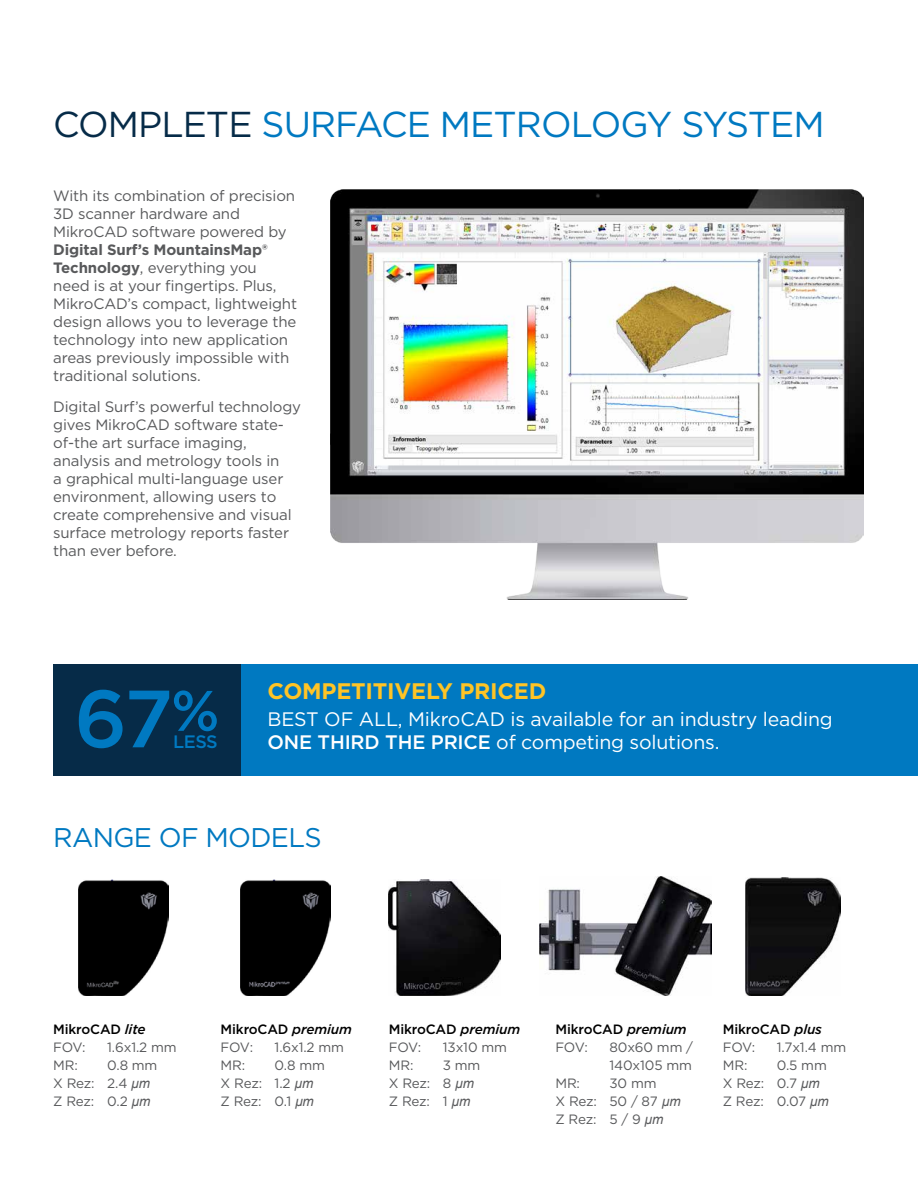
<style>
.page{position:relative;width:918px;height:1188px;background:#fff}
.page>*{position:absolute;margin:0;border:0;box-sizing:border-box;transform-origin:0 0}
.t1{font:500 81px "Gotham";color:#0079c1}
.t2{font:36px "Gotham";letter-spacing:-.025em;color:#0079c1}
.t3{font:27px "Gotham";letter-spacing:-.025em;color:#0079c1}
.t4{font:700 22.5px "Gotham";letter-spacing:-.01em;color:#ffc425}
.t5{font:19.5px "Gotham";letter-spacing:-.01em;color:#fff}
.t6{font:500 18px "Gotham";color:#0079c1}
.t7{font:15px/18px "Gotham";letter-spacing:-.01em;color:#58595b}
.t8{font:13.5px/18px "Gotham";letter-spacing:-.01em;color:#58595b}
.t9{font:500 13.5px/18px "Gotham";letter-spacing:-.01em;color:#000}
.s1{color:#062b48}
.s2{font-weight:700}
.s3{font-weight:500}
.s4{font-style:italic}
.s5{font-weight:400;color:#58595b}
.s6{font-family:"Arial";font-style:italic}
</style>
<div class="page">
<div style="left:170px;top:664px;width:748px;height:112px;background:#0079c1"></div>
<div style="left:53px;top:664px;width:187px;height:112px;background:#062b48"></div>
<img style="left:331px;top:189px;width:532px;height:411px">
<img style="left:240px;top:879px;width:91px;height:116px">
<img style="left:389px;top:879px;width:111px;height:116px">
<img style="left:539px;top:877px;width:173px;height:118px">
<img style="left:746px;top:878px;width:94px;height:117px">
<img style="left:78px;top:879px;width:91px;height:116px">
<h2 class="t2" style="left:53px;top:101px;width:773px"><span class="s1">COMPLETE</span> SURFACE METROLOGY SYSTEM</h2>
<p class="t7" style="left:53px;top:186px;width:243px">With its combination of precision<br>3D scanner hardware and<br>MikroCAD software powered by</p>
<p class="t7" style="left:53px;top:240px;width:245px"><span class="s2">Digital Surf’s MountainsMap®<br>Technology</span>, everything you<br>need is at your fingertips. Plus,<br>MikroCAD’s compact, lightweight design allows you to leverage the technology into new application areas previously impossible with traditional solutions.</p>
<p class="t7" style="left:53px;top:398px;width:249px">Digital Surf’s powerful technology gives MikroCAD software state&shy;of-the art surface imaging, analysis and metrology tools in<br>a graphical multi-language user environment, allowing users to create comprehensive and visual surface metrology reports faster than ever before.</p>
<h1 class="t1" style="left:74px;top:666px;width:147px">67<sup>%</sup></h1>
<p class="t6" style="left:173px;top:730px;width:46px">LESS</p>
<h3 class="t4" style="left:267px;top:676px;width:280px">COMPETITIVELY PRICED</h3>
<h3 class="t5" style="left:267px;top:707px;width:567px">BEST OF ALL, MikroCAD is available for an industry leading</h3>
<h3 class="t5" style="left:267px;top:729px;width:453px"><span class="s3">ONE THIRD THE PRICE</span> of competing solutions.</h3>
<h3 class="t3" style="left:53px;top:820px;width:270px">RANGE OF MODELS</h3>
<p class="t9" style="left:53px;top:1020px;width:94px">MikroCAD <span class="s4">lite<br></span><span class="s5">FOV:</span></p>
<p class="t8" style="left:107px;top:1038px;width:71px">1.6x1.2 mm</p>
<p class="t8" style="left:53px;top:1056px;width:106px;text-indent:54px">0.8 mm<br>X Rez: 2.4 <span class="s6">µm<br></span>Z Rez: 0.2 <span class="s6">µm</span></p>
<p class="t8" style="left:53px;top:1056px;width:26px">MR:</p>
<p class="t9" style="left:221px;top:1020px;width:133px">MikroCAD <span class="s4">premium<br></span><span class="s5">FOV:</span></p>
<p class="t8" style="left:275px;top:1038px;width:71px">1.6x1.2 mm</p>
<p class="t8" style="left:221px;top:1056px;width:106px;text-indent:54px">0.8 mm<br>X Rez: 1.2 <span class="s6">µm<br></span>Z Rez: 0.1 <span class="s6">µm</span></p>
<p class="t8" style="left:221px;top:1056px;width:26px">MR:</p>
<p class="t9" style="left:389px;top:1020px;width:133px">MikroCAD <span class="s4">premium<br></span><span class="s5">FOV:</span></p>
<p class="t8" style="left:443px;top:1038px;width:66px">13x10 mm</p>
<p class="t8" style="left:389px;top:1056px;width:93px;text-indent:54px">3 mm<br>X Rez: 8 <span class="s6">µm<br></span>Z Rez: 1 <span class="s6">µm</span></p>
<p class="t8" style="left:389px;top:1056px;width:26px">MR:</p>
<p class="t9" style="left:555px;top:1020px;width:133px">MikroCAD <span class="s4">premium<br></span><span class="s5">FOV:</span></p>
<p class="t8" style="left:609px;top:1038px;width:85px">80x60 mm /<br>140x105 mm</p>
<p class="t8" style="left:555px;top:1074px;width:127px;text-indent:54px">30 mm<br>X Rez: 50 / 87 <span class="s6">µm<br></span>Z Rez: 5 / 9 <span class="s6">µm</span></p>
<p class="t8" style="left:555px;top:1074px;width:26px">MR:</p>
<p class="t9" style="left:723px;top:1020px;width:101px">MikroCAD <span class="s4">plus<br></span><span class="s5">FOV:</span></p>
<p class="t8" style="left:777px;top:1038px;width:71px">1.7x1.4 mm</p>
<p class="t8" style="left:723px;top:1056px;width:107px;text-indent:54px">0.5 mm<br>X Rez: 0.7 <span class="s6">µm<br></span>Z Rez: 0.07 <span class="s6">µm</span></p>
<p class="t8" style="left:723px;top:1056px;width:26px">MR:</p>
</div>
